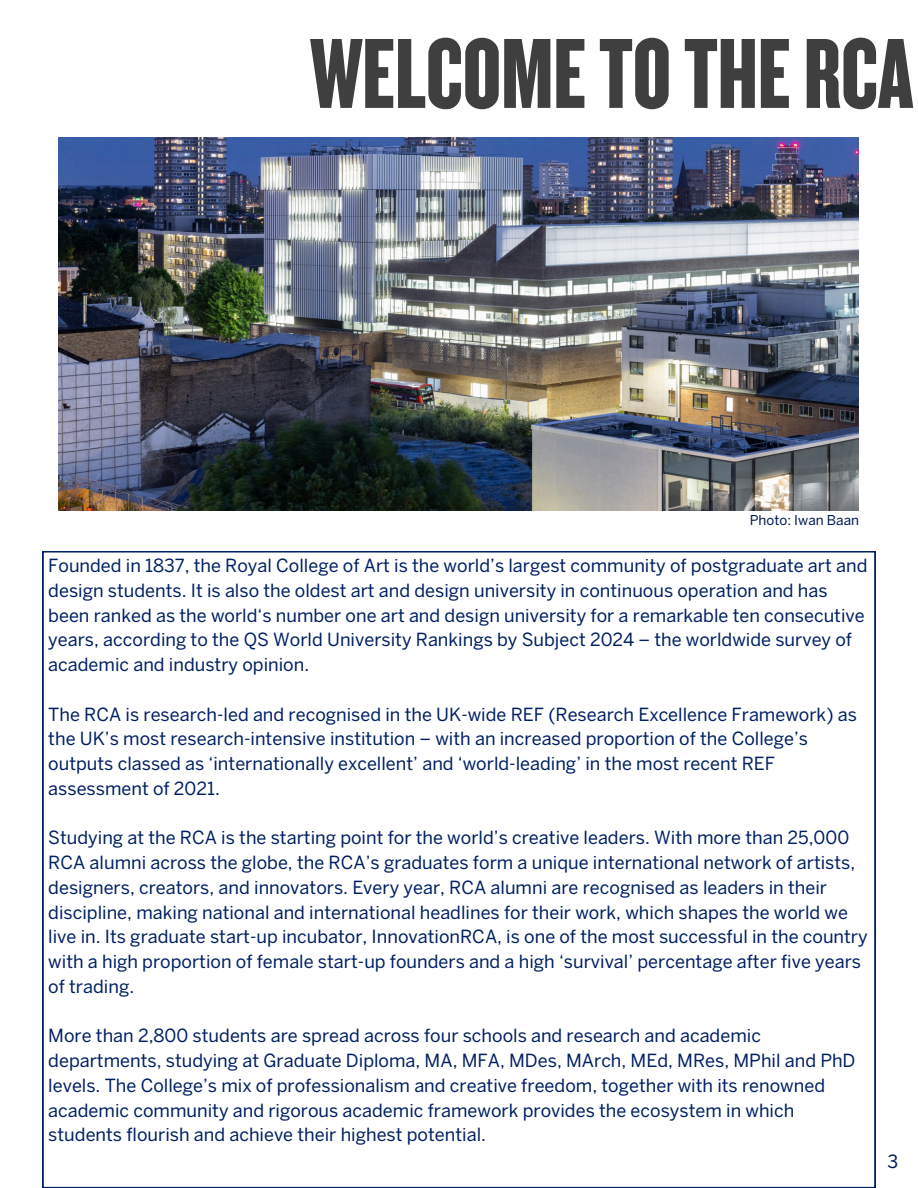
<style>
.page{position:relative;width:918px;height:1188px;background:#fff}
.page>*{position:absolute;margin:0;border:0;box-sizing:border-box;transform-origin:0 0}
.t1{font:103.5px "Knockout 68 Full Featherwt";color:#3f3f3f}
.t2{font:18px/24.8px "Benton Sans";color:#011f62}
.t3{font:18px "Benton Sans";color:#001853}
.t4{font:13.5px "Benton Sans";color:#001853}
</style>
<div class="page">
<svg style="left:43px;top:551px;width:832px;height:637px"></svg>
<img style="left:59px;top:138px;width:800px;height:372px">
<h1 class="t1" style="left:310px;top:25px;width:605px">WELCOMETOTHERCA</h1>
<h2 class="t4" style="left:750px;top:512px;width:111px">Photo: Iwan Baan</h2>
<p class="t2" style="left:48px;top:554px;width:821px">Founded in 1837, the Royal College of Art is the world’s largest community of postgraduate art and design students. It is also the oldest art and design university in continuous operation and has been ranked as the world‘s number one art and design university for a remarkable ten consecutive years, according to the QS World University Rankings by Subject 2024 – the worldwide survey of academic and industry opinion.</p>
<p class="t2" style="left:48px;top:702px;width:810px">The RCA is research-led and recognised in the UK-wide REF (Research Excellence Framework) as the UK’s most research-intensive institution – with an increased proportion of the College’s outputs classed as ‘internationally excellent’ and ‘world-leading’ in the most recent REF assessment of 2021.</p>
<h2 class="t2" style="left:48px;top:826px;width:821px">Studying at the RCA is the starting point for the world’s creative leaders. With more than 25,000<br>RCA alumni across the globe, the RCA’s graduates form a unique international network of artists, designers, creators, and innovators. Every year, RCA alumni are recognised as leaders in their discipline, making national and international headlines for their work, which shapes the world we live in. Its graduate start-up incubator, InnovationRCA, is one of the most successful in the country with a high proportion of female start-up founders and a high ‘survival’ percentage after five years of trading.</h2>
<h2 class="t2" style="left:48px;top:1024px;width:809px">More than 2,800 students are spread across four schools and research and academic departments, studying at Graduate Diploma, MA, MFA, MDes, MArch, MEd, MRes, MPhil and PhD levels. The College’s mix of professionalism and creative freedom, together with its renowned academic community and rigorous academic framework provides the ecosystem in which students flourish and achieve their highest potential.</h2>
<p class="t3" style="left:888px;top:1151px;width:12px">3</p>
</div>
